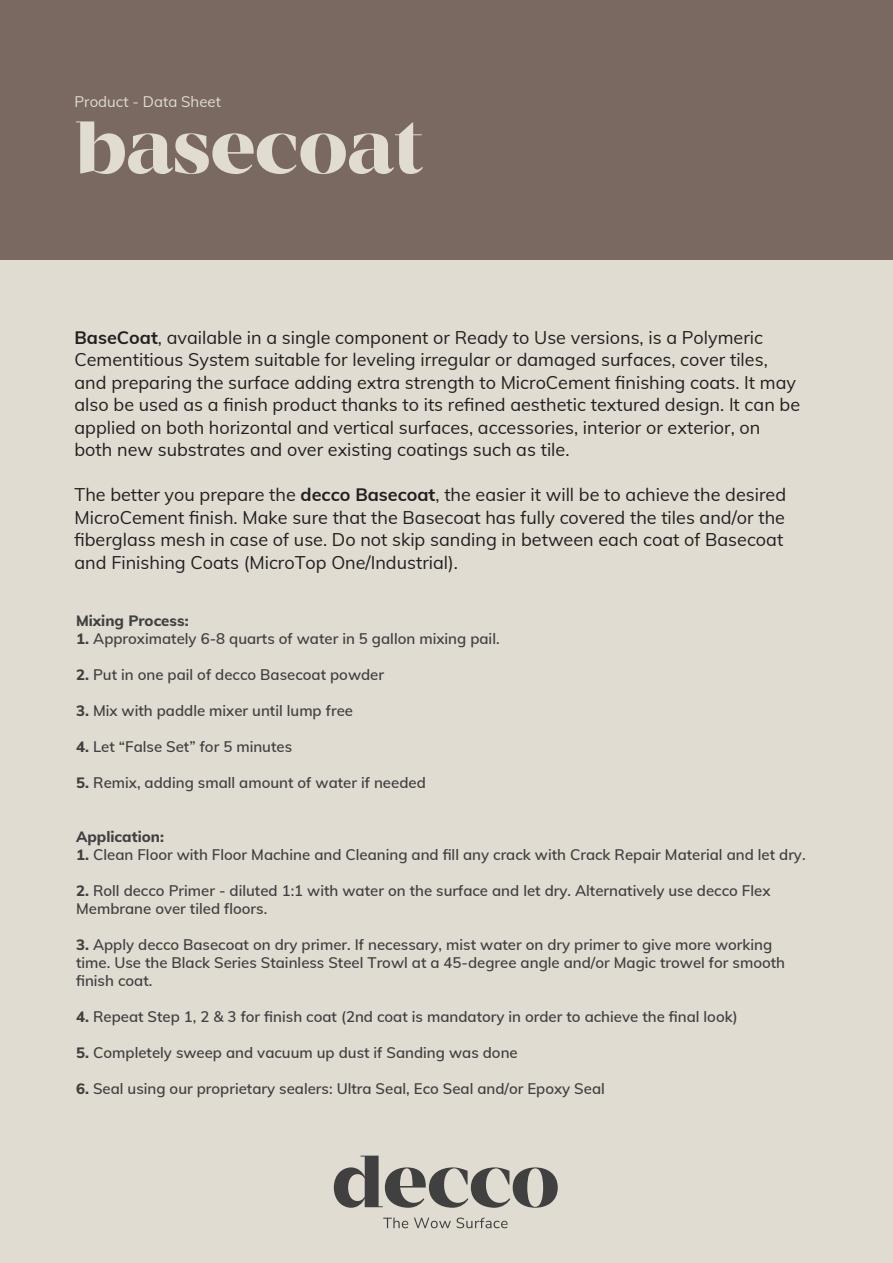
<style>
.page{position:relative;width:893px;height:1263px;background:#e1dcd2}
.page>*{position:absolute;margin:0;border:0;box-sizing:border-box;transform-origin:0 0}
.t1{font:500 74.4px "MADE Coachella";color:#e1dcd2}
.t2{font:18px/22.5px "Muli";color:#231f20}
.t3{font:600 15px/18px "Muli";color:#414041}
.t4{font:800 15px "Muli";color:#414041}
.t5{font:15px "Muli";color:#e1dcd2}
.s1{font-weight:700}
.s2{font-weight:800}
</style>
<div class="page">
<svg style="left:383px;top:1218px;width:25px;height:10px"></svg>
<svg style="left:414px;top:1217px;width:94px;height:11px"></svg>
<svg style="left:334px;top:1155px;width:224px;height:53px"></svg>
<div style="left:0;top:0;width:893px;height:259px;background:#796961"></div>
<p class="t5" style="left:75px;top:90px;width:148px">Product - Data Sheet</p>
<h1 class="t1" style="left:75px;top:103px;width:351px">basecoat</h1>
<p class="t2" style="left:75px;top:325px;width:727px"><span class="s1">BaseCoat</span>, available in a single component or Ready to Use versions, is a Polymeric Cementitious System suitable for leveling irregular or damaged surfaces, cover tiles, and preparing the surface adding extra strength to MicroCement finishing coats. It may also be used as a finish product thanks to its refined aesthetic textured design. It can be applied on both horizontal and vertical surfaces, accessories, interior or exterior, on both new substrates and over existing coatings such as tile.</p>
<p class="t2" style="left:75px;top:483px;width:713px">The better you prepare the <span class="s1">decco Basecoat</span>, the easier it will be to achieve the desired MicroCement finish. Make sure that the Basecoat has fully covered the tiles and/or the fiberglass mesh in case of use. Do not skip sanding in between each coat of Basecoat and Finishing Coats (MicroTop One/Industrial).</p>
<p class="t4" style="left:76px;top:610px;width:114px">Mixing Process:</p>
<p class="t3" style="left:76px;top:629px;width:425px"><span class="s2">1.</span> Approximately 6-8 quarts of water in 5 gallon mixing pail.</p>
<p class="t3" style="left:76px;top:665px;width:309px"><span class="s2">2.</span> Put in one pail of decco Basecoat powder</p>
<p class="t3" style="left:76px;top:701px;width:278px"><span class="s2">3.</span> Mix with paddle mixer until lump free</p>
<p class="t3" style="left:76px;top:737px;width:218px"><span class="s2">4.</span> Let “False Set” for 5 minutes</p>
<p class="t3" style="left:76px;top:773px;width:351px"><span class="s2">5.</span> Remix, adding small amount of water if needed</p>
<p class="t4" style="left:76px;top:826px;width:89px">Application:</p>
<p class="t3" style="left:76px;top:845px;width:731px"><span class="s2">1.</span> Clean Floor with Floor Machine and Cleaning and fill any crack with Crack Repair Material and let dry.</p>
<p class="t3" style="left:76px;top:881px;width:696px"><span class="s2">2.</span> Roll decco Primer - diluted 1:1 with water on the surface and let dry. Alternatively use decco Flex<br>Membrane over tiled floors.</p>
<p class="t3" style="left:76px;top:935px;width:710px"><span class="s2">3.</span> Apply decco Basecoat on dry primer. If necessary, mist water on dry primer to give more working time. Use the Black Series Stainless Steel Trowl at a 45-degree angle and/or Magic trowel for smooth finish coat.</p>
<p class="t3" style="left:76px;top:1007px;width:663px"><span class="s2">4.</span> Repeat Step 1, 2 &amp; 3 for finish coat (2nd coat is mandatory in order to achieve the final look)</p>
<p class="t3" style="left:76px;top:1043px;width:443px"><span class="s2">5.</span> Completely sweep and vacuum up dust if Sanding was done</p>
<p class="t3" style="left:76px;top:1079px;width:530px"><span class="s2">6.</span> Seal using our proprietary sealers: Ultra Seal, Eco Seal and/or Epoxy Seal</p>
</div>
